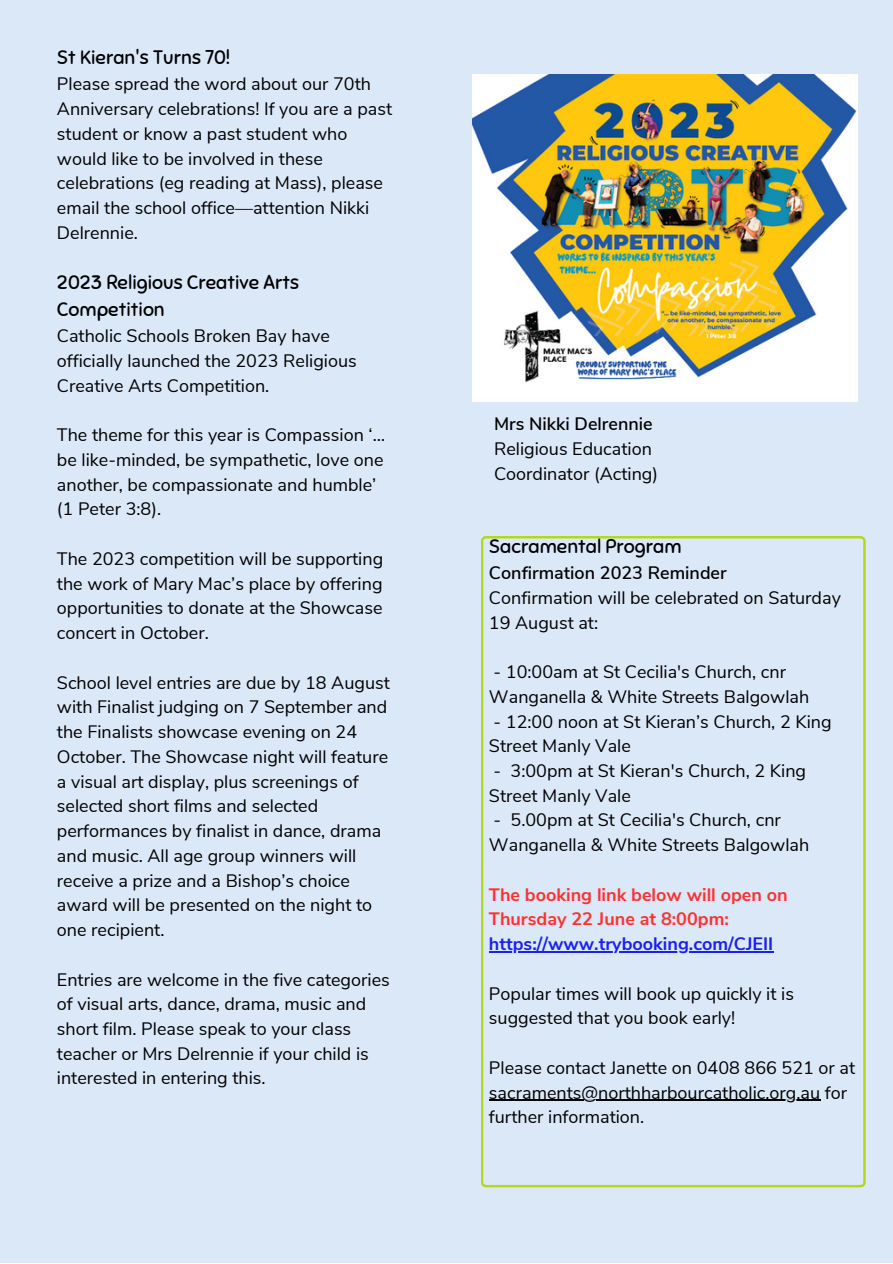
<style>
.page{position:relative;width:893px;height:1264px;background:#fff}
.page>*{position:absolute;margin:0;border:0;box-sizing:border-box;transform-origin:0 0}
.t1{font:19.5px/27px "Sniglet";color:#000}
.t2{font:18px/24.8px "Nunito Sans";color:#000}
.t3{font:700 18px/24.8px "Nunito Sans";color:#ff3131}
.t4{font:600 18px "Nunito Sans";color:#000}
.t5{font:700 18px "Nunito Sans";color:#1820f4}
</style>
<div class="page">
<div style="left:0;top:0;width:892px;height:1262px;background:#dbe8f8"></div>
<img style="left:472px;top:75px;width:385px;height:327px">
<svg style="left:481px;top:536px;width:384px;height:651px"></svg>
<p class="t1" style="left:57px;top:44px;width:175px">St Kieran's Turns 70!</p>
<p class="t2" style="left:57px;top:72px;width:337px">Please spread the word about our 70th Anniversary celebrations! If you are a past student or know a past student who would like to be involved in these celebrations (eg reading at Mass), please email the school office—attention Nikki Delrennie.</p>
<p class="t1" style="left:57px;top:269px;width:244px">2023 Religious Creative Arts<br>Competition</p>
<p class="t2" style="left:57px;top:324px;width:301px">Catholic Schools Broken Bay have officially launched the 2023 Religious<br>Creative Arts Competition.</p>
<p class="t2" style="left:57px;top:423px;width:329px">The theme for this year is Compassion ‘… be like-minded, be sympathetic, love one another, be compassionate and humble’ (1 Peter 3:8).</p>
<p class="t2" style="left:57px;top:546px;width:328px;text-align:justify">The 2023 competition will be supporting the work of Mary Mac’s place by offering opportunities to donate at the Showcase concert in October.</p>
<p class="t2" style="left:57px;top:670px;width:334px">School level entries are due by 18 August with Finalist judging on 7 September and the Finalists showcase evening on 24<br>October. The Showcase night will feature a visual art display, plus screenings of selected short films and selected performances by finalist in dance, drama and music. All age group winners will receive a prize and a Bishop’s choice award will be presented on the night to one recipient.</p>
<p class="t2" style="left:57px;top:967px;width:334px">Entries are welcome in the five categories of visual arts, dance, drama, music and short film. Please speak to your class teacher or Mrs Delrennie if your child is interested in entering this.</p>
<p class="t4" style="left:494px;top:412px;width:160px">Mrs Nikki Delrennie</p>
<p class="t2" style="left:494px;top:437px;width:159px">Religious Education</p>
<p class="t2" style="left:494px;top:461px;width:165px">Coordinator (Acting)</p>
<p class="t1" style="left:489px;top:533px;width:194px">Sacramental Program</p>
<p class="t4" style="left:489px;top:561px;width:239px">Confirmation 2023 Reminder</p>
<p class="t2" style="left:489px;top:585px;width:353px">Confirmation will be celebrated on Saturday<br>19 August at:</p>
<p class="t2" style="left:489px;top:659px;width:322px">- 10:00am at St Cecilia's Church, cnr<br>Wanganella &amp; White Streets Balgowlah</p>
<p class="t2" style="left:489px;top:709px;width:344px">- 12:00 noon at St Kieran’s Church, 2 King<br>Street Manly Vale</p>
<p class="t2" style="left:489px;top:758px;width:318px">- 3:00pm at St Kieran's Church, 2 King<br>Street Manly Vale</p>
<p class="t2" style="left:489px;top:808px;width:322px">- 5.00pm at St Cecilia's Church, cnr<br>Wanganella &amp; White Streets Balgowlah</p>
<p class="t3" style="left:489px;top:882px;width:300px">The booking link below will open on<br>Thursday 22 June at 8:00pm:</p>
<p class="t5" style="left:489px;top:932px;width:286px">https://www.trybooking.com/CJEII</p>
<p class="t2" style="left:489px;top:981px;width:306px">Popular times will book up quickly it is suggested that you book early!</p>
<p class="t2" style="left:489px;top:1055px;width:368px">Please contact Janette on 0408 866 521 or at sacraments@northharbourcatholic.org.au for further information.</p>
</div>
